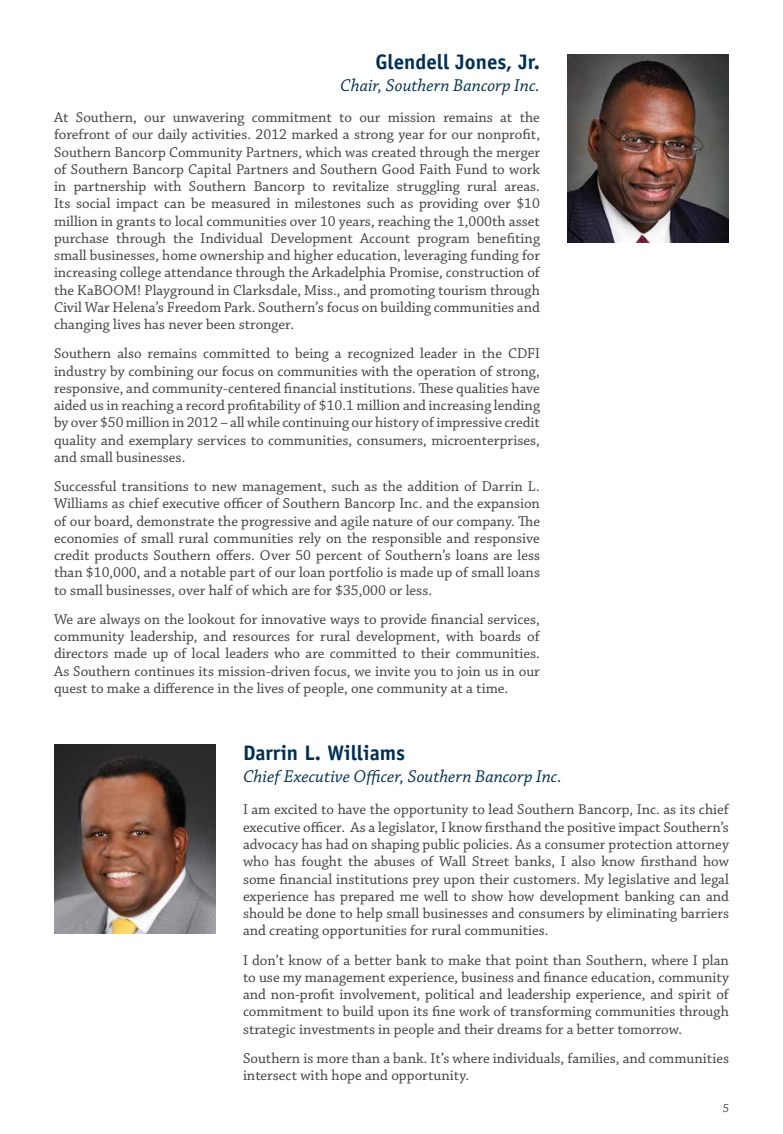
<style>
.page{position:relative;width:783px;height:1134px;background:#fff}
.page>*{position:absolute;margin:0;border:0;box-sizing:border-box;transform-origin:0 0}
.t1{font:700 21px "Officina Sans Std";color:#002f53}
.t2{font:italic 18px "Chaparral Pro";color:#002f53}
.t3{font:15px/17.2px "Chaparral Pro";color:#414042;text-align:justify}
.t4{font:12px "Chaparral Pro";color:#414042}
</style>
<div class="page">
<img style="left:54px;top:745px;width:162px;height:189px">
<img style="left:567px;top:54px;width:162px;height:189px">
<h1 class="t1" style="left:376px;top:49px;width:166px">Glendell Jones, Jr.</h1>
<p class="t2" style="left:340px;top:75px;width:201px">Chair, Southern Bancorp Inc.</p>
<p class="t3" style="left:54px;top:109px;width:488px">At Southern, our unwavering commitment to our mission remains at the forefront of our daily activities. 2012 marked a strong year for our nonprofit, Southern Bancorp Community Partners, which was created through the merger of Southern Bancorp Capital Partners and Southern Good Faith Fund to work in partnership with Southern Bancorp to revitalize struggling rural areas.<br>Its social impact can be measured in milestones such as providing over $10 million in grants to local communities over 10 years, reaching the 1,000th asset purchase through the Individual Development Account program benefiting small businesses, home ownership and higher education, leveraging funding for increasing college attendance through the Arkadelphia Promise, construction of the KaBOOM! Playground in Clarksdale, Miss., and promoting tourism through Civil War Helena’s Freedom Park. Southern’s focus on building communities and changing lives has never been stronger.</p>
<p class="t3" style="left:54px;top:346px;width:488px">Southern also remains committed to being a recognized leader in the CDFI industry by combining our focus on communities with the operation of strong, responsive, and community-centered financial institutions. These qualities have aided us in reaching a record profitability of $10.1 million and increasing lending by over $50 million in 2012 – all while continuing our history of impressive credit quality and exemplary services to communities, consumers, microenterprises, and small businesses.</p>
<p class="t3" style="left:54px;top:478px;width:488px">Successful transitions to new management, such as the addition of Darrin L.<br>Williams as chief executive officer of Southern Bancorp Inc. and the expansion of our board, demonstrate the progressive and agile nature of our company. The economies of small rural communities rely on the responsible and responsive credit products Southern offers. Over 50 percent of Southern’s loans are less than $10,000, and a notable part of our loan portfolio is made up of small loans to small businesses, over half of which are for $35,000 or less.</p>
<p class="t3" style="left:54px;top:611px;width:487px">We are always on the lookout for innovative ways to provide financial services, community leadership, and resources for rural development, with boards of directors made up of local leaders who are committed to their communities.<br>As Southern continues its mission-driven focus, we invite you to join us in our quest to make a difference in the lives of people, one community at a time.</p>
<h1 class="t1" style="left:243px;top:740px;width:164px">Darrin L. Williams</h1>
<p class="t2" style="left:243px;top:766px;width:320px">Chief Executive Officer, Southern Bancorp Inc.</p>
<p class="t3" style="left:243px;top:802px;width:488px">I am excited to have the opportunity to lead Southern Bancorp, Inc. as its chief executive officer. As a legislator, I know firsthand the positive impact Southern’s advocacy has had on shaping public policies. As a consumer protection attorney who has fought the abuses of Wall Street banks, I also know firsthand how some financial institutions prey upon their customers. My legislative and legal experience has prepared me well to show how development banking can and should be done to help small businesses and consumers by eliminating barriers and creating opportunities for rural communities.</p>
<p class="t3" style="left:243px;top:952px;width:488px">I don’t know of a better bank to make that point than Southern, where I plan to use my management experience, business and finance education, community and non-profit involvement, political and leadership experience, and spirit of commitment to build upon its fine work of transforming communities through strategic investments in people and their dreams for a better tomorrow.</p>
<p class="t3" style="left:243px;top:1050px;width:488px">Southern is more than a bank. It’s where individuals, families, and communities intersect with hope and opportunity.</p>
<p class="t4" style="left:723px;top:1102px;width:8px">5</p>
</div>
